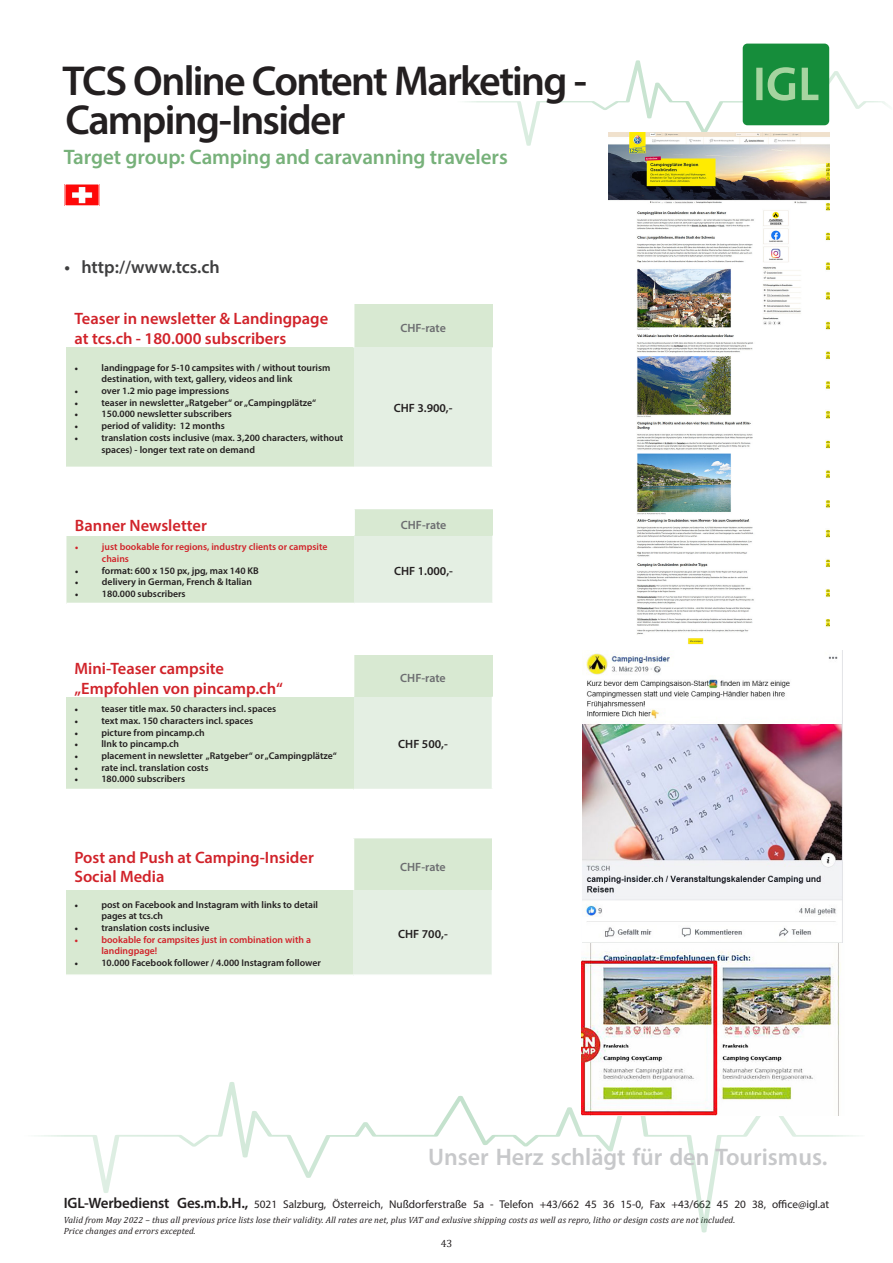
<style>
.page{position:relative;width:893px;height:1263px;background:#fff}
.page>*{position:absolute;margin:0;border:0;box-sizing:border-box;transform-origin:0 0}
.Ü_1{font:600 42px "Myriad Pro";letter-spacing:-.04em;color:#231f20}
.t1{font:600 24px "Myriad Pro";color:#c7c8ca}
.Subhead_grün{font:600 21px "Myriad Pro";letter-spacing:-.005em;color:#77b17a}
.t2{font:600 18px "Myriad Pro";color:#3e3e3f}
.t3{font:600 16.5px/19.8px "Myriad Pro";color:#d1232a}
.t4{font:600 12px "Myriad Pro";color:#231f20}
.t5{font:600 12px "Myriad Pro";letter-spacing:-.005em;color:#6c6d70}
.t6{font:11.25px "Myriad Pro";color:#231f20}
.t7{font:10.5px "Cambria";color:#231f20}
.t8{font:600 9.75px/11.7px "Myriad Pro";color:#231f20}
.t9{font:600 9.75px/11.7px "Myriad Pro";color:#d1232a}
.t10{font:italic 9px/10.5px "Cambria";letter-spacing:.01em;color:#231f20}
.s1{font-family:"Minion Pro";font-weight:400}
.s2{font-weight:600;font-size:15px}
</style>
<div class="page">
<div style="left:743px;top:44px;width:86px;height:81px;background:#168d3b;border-radius:5px"></div>
<svg style="left:464px;top:60px;width:424px;height:86px"></svg>
<svg style="left:38px;top:1082px;width:818px;height:150px"></svg>
<div style="left:354px;top:304px;width:139px;height:43px;background:#d8e9d2"></div>
<div style="left:66px;top:347px;width:288px;height:120px;background:#d8e9d2"></div>
<div style="left:354px;top:347px;width:139px;height:120px;background:#e4efe3"></div>
<hr style="left:492px;top:347px;width:1px;height:120px;background:#fff">
<img style="left:67px;top:186px;width:31px;height:18px">
<img style="left:608px;top:133px;width:221px;height:512px">
<div style="left:354px;top:509px;width:139px;height:27px;background:#d8e9d2"></div>
<div style="left:66px;top:536px;width:288px;height:67px;background:#d8e9d2"></div>
<div style="left:354px;top:536px;width:139px;height:67px;background:#e4efe3"></div>
<hr style="left:353px;top:509px;width:2px;height:27px;background:#fff">
<hr style="left:492px;top:536px;width:2px;height:67px;background:#fff">
<div style="left:354px;top:655px;width:138px;height:42px;background:#d8e9d2"></div>
<div style="left:66px;top:697px;width:288px;height:92px;background:#d8e9d2"></div>
<div style="left:354px;top:697px;width:138px;height:92px;background:#e4efe3"></div>
<div style="left:353px;top:838px;width:139px;height:52px;background:#d8e9d2"></div>
<div style="left:66px;top:890px;width:287px;height:85px;background:#d8e9d2"></div>
<div style="left:353px;top:890px;width:139px;height:85px;background:#e4efe3"></div>
<hr style="left:353px;top:838px;width:1px;height:52px;background:#fff">
<hr style="left:353px;top:974px;width:140px;height:2px;background:#fff">
<hr style="left:66px;top:974px;width:287px;height:2px;background:#fff">
<img style="left:581px;top:862px;width:264px;height:253px">
<img style="left:583px;top:653px;width:259px;height:290px">
<p class="Ü_1" style="left:63px;top:54px;width:526px">TCS Online Content Marketing -</p>
<p class="Ü_1" style="left:65px;top:93px;width:281px">Camping-Insider</p>
<p class="Subhead_grün" style="left:64px;top:144px;width:446px">Target group: Camping and caravanning travelers</p>
<p class="t2" style="left:64px;top:255px;width:157px">• http://www.tcs.ch</p>
<p class="t3" style="left:75px;top:308px;width:255px">Teaser in newsletter &amp; Landingpage at tcs.ch - 180.000 subscribers</p>
<p class="t5" style="left:400px;top:321px;width:47px">CHF-rate</p>
<p class="t8" style="left:102px;top:361px;width:230px;text-indent:-27px"><span class="s1">•</span> landingpage for 5-10 campsites with / without tourism destination, with text, gallery, videos and link</p>
<p class="t8" style="left:75px;top:385px;width:156px"><span class="s1">•</span> over 1.2 mio page impressions</p>
<p class="t8" style="left:75px;top:396px;width:243px"><span class="s1">•</span> teaser in newsletter „Ratgeber“ or „Campingplätze“</p>
<p class="t8" style="left:75px;top:408px;width:159px"><span class="s1">•</span> 150.000 newsletter subscribers</p>
<p class="t8" style="left:75px;top:420px;width:152px"><span class="s1">•</span> period of validity: 12 months</p>
<p class="t8" style="left:102px;top:431px;width:243px;text-indent:-27px"><span class="s1">•</span> translation costs inclusive (max. 3,200 characters, without spaces) - longer text rate on demand</p>
<p class="t4" style="left:394px;top:401px;width:60px">CHF 3.900,-</p>
<p class="t3" style="left:75px;top:515px;width:133px">Banner Newsletter</p>
<p class="t5" style="left:401px;top:517px;width:47px">CHF-rate</p>
<p class="t9" style="left:102px;top:541px;width:227px;text-indent:-27px"><span class="s1">•</span> just bookable for regions, industry clients or campsite chains</p>
<p class="t8" style="left:75px;top:564px;width:185px"><span class="s1">•</span> format: 600 x 150 px, jpg, max 140 KB</p>
<p class="t8" style="left:75px;top:576px;width:179px"><span class="s1">•</span> delivery in German, French &amp; Italian</p>
<p class="t8" style="left:75px;top:588px;width:112px"><span class="s1">•</span> 180.000 subscribers</p>
<p class="t4" style="left:394px;top:563px;width:60px">CHF 1.000,-</p>
<p class="t3" style="left:74px;top:658px;width:151px">Mini-Teaser campsite</p>
<p class="t3" style="left:74px;top:678px;width:210px">„Empfohlen von pincamp.ch“</p>
<p class="t8" style="left:74px;top:703px;width:203px"><span class="s1">•</span> teaser title max. 50 characters incl. spaces</p>
<p class="t8" style="left:74px;top:714px;width:180px"><span class="s1">•</span> text max. 150 characters incl. spaces</p>
<p class="t8" style="left:74px;top:726px;width:132px"><span class="s1">•</span> picture from pincamp.ch</p>
<p class="t8" style="left:74px;top:738px;width:106px"><span class="s1">•</span> lInk to pincamp.ch</p>
<p class="t8" style="left:74px;top:750px;width:264px"><span class="s1">•</span> placement in newsletter „Ratgeber“ or „Campingplätze“</p>
<p class="t8" style="left:74px;top:761px;width:136px"><span class="s1">•</span> rate incl. translation costs</p>
<p class="t8" style="left:74px;top:773px;width:112px"><span class="s1">•</span> 180.000 subscribers</p>
<p class="t3" style="left:74px;top:847px;width:241px">Post and Push at Camping-Insider</p>
<p class="t3" style="left:74px;top:866px;width:92px">Social Media</p>
<p class="t8" style="left:101px;top:898px;width:218px;text-indent:-27px"><span class="s1">•</span> post on Facebook and Instagram with links to detail pages at tcs.ch</p>
<p class="t8" style="left:74px;top:921px;width:137px"><span class="s1">•</span> translation costs inclusive</p>
<p class="t9" style="left:101px;top:933px;width:211px;text-indent:-27px"><span class="s1">•</span> bookable for campsites just in combination with a landingpage!</p>
<p class="t8" style="left:74px;top:957px;width:248px"><span class="s1">•</span> 10.000 Facebook follower / 4.000 Instagram follower</p>
<p class="t5" style="left:400px;top:671px;width:47px">CHF-rate</p>
<p class="t4" style="left:398px;top:736px;width:51px">CHF 500,-</p>
<p class="t5" style="left:400px;top:859px;width:47px">CHF-rate</p>
<p class="t4" style="left:398px;top:926px;width:51px">CHF 700,-</p>
<h2 class="t1" style="left:428px;top:1141px;width:401px">Unser Herz schlägt für den Tourismus.</h2>
<p class="t6" style="left:64px;top:1197px;width:767px"><span class="s2">IGL-Werbedienst Ges.m.b.H.,</span> 5021 Salzburg, Österreich, Nußdorferstraße 5a - Telefon +43/662 45 36 15-0, Fax +43/662 45 20 38, office@igl.at</p>
<p class="t10" style="left:64px;top:1214px;width:673px">Valid from May 2022 – thus all previous price lists lose their validity. All rates are net, plus VAT and exlusive shipping costs as well as repro, litho or design costs are not included.<br>Price changes and errors excepted.</p>
<p class="t7" style="left:441px;top:1237px;width:13px">43</p>
</div>
